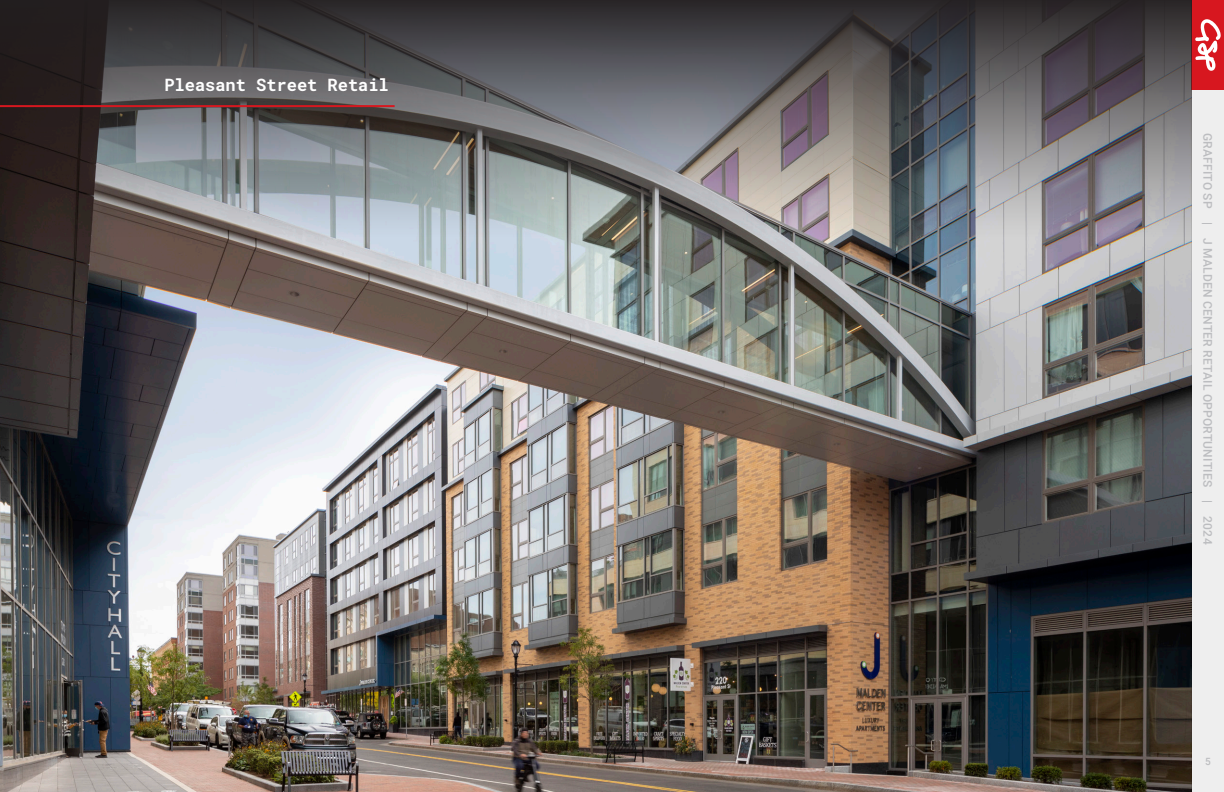
<style>
.page{position:relative;width:1224px;height:792px;background:#fff}
.page>*{position:absolute;margin:0;border:0;box-sizing:border-box;transform-origin:0 0}
.t1{font:700 17px "Roboto Mono";color:#fff}
.t2{font:500 12px "Roboto";letter-spacing:.02em;color:#bcbdc0}
.t3{font:500 10px "Roboto";color:#bcbdc0}
</style>
<div class="page">
<img style="left:0;top:240px;width:1192px;height:552px">
<div style="left:1192px;top:89px;width:32px;height:703px;background:#eee"></div>
<div style="left:1192px;top:0;width:32px;height:90px;background:#d7171f"></div>
<svg style="left:1195px;top:19px;width:26px;height:52px"></svg>
<img style="left:0;top:0;width:1192px;height:240px">
<hr style="left:0;top:105px;width:395px;height:2px;background:#d7171f">
<p class="t1" style="left:164px;top:72px;width:226px">Pleasant Street Retail</p>
<p class="t2" style="left:1216px;top:133px;width:413px;rotate:90deg">GRAFFITO SP | J MALDEN CENTER RETAIL OPPORTUNITIES | 2024</p>
<p class="t3" style="left:1205px;top:754px;width:7px">5</p>
</div>
